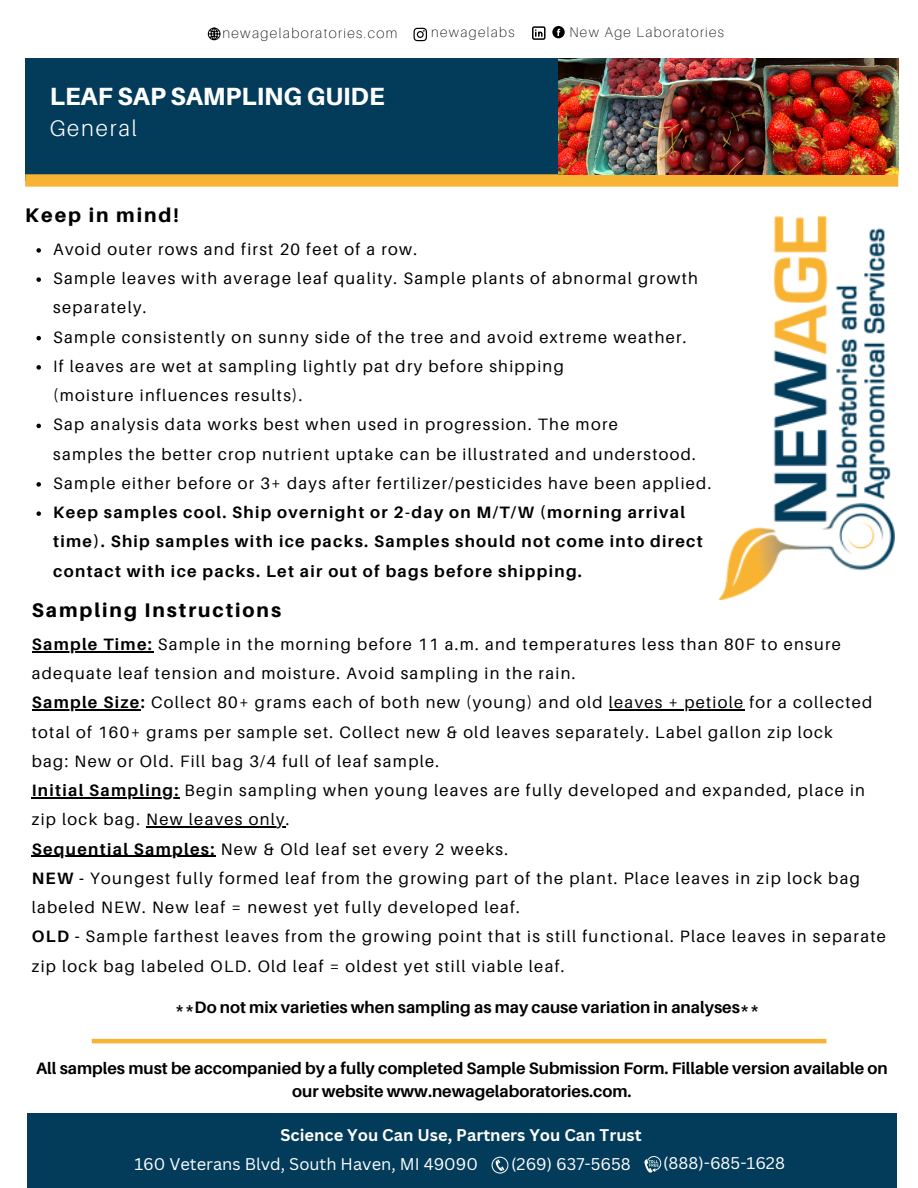
<style>
.page{position:relative;width:918px;height:1188px;background:#fff}
.page>*{position:absolute;margin:0;border:0;box-sizing:border-box;transform-origin:0 0}
.t1{font:800 24.9px "Aileron";color:#fff}
.t2{font:300 22.5px "Aileron";letter-spacing:.08em;color:#fff}
.t3{font:800 19.65px "Aileron";letter-spacing:.1em;color:#000}
.t4{font:16.5px/29.2px "Aileron";letter-spacing:.08em;color:#000}
.t5{font:700 16.5px/22.5px "Aileron";color:#000;text-align:center}
.t6{font:700 16.5px/29.2px "Aileron";letter-spacing:.08em;color:#000}
.t7{font:16.5px "Canva Sans";color:#fff}
.t8{font:700 16.5px "Canva Sans";color:#fff}
.t9{font:100 14.1px "Aileron";letter-spacing:.1em;color:#000}
.t10{font:100 13.95px "Aileron";letter-spacing:.1em;color:#000}
.s1{font-weight:700}
</style>
<div class="page">
<img style="left:719px;top:216px;width:175px;height:384px">
<div style="left:25px;top:58px;width:534px;height:122px;background:#033c5b"></div>
<div style="left:25px;top:174px;width:873px;height:13px;background:#f7b333"></div>
<svg style="left:208px;top:28px;width:12px;height:12px"></svg>
<svg style="left:414px;top:28px;width:13px;height:13px"></svg>
<svg style="left:552px;top:26px;width:13px;height:12px"></svg>
<svg style="left:532px;top:26px;width:14px;height:14px"></svg>
<img style="left:559px;top:58px;width:340px;height:116px">
<hr style="left:32px;top:651px;width:121px;height:1px;background:#000">
<hr style="left:32px;top:710px;width:109px;height:1px;background:#000">
<hr style="left:609px;top:710px;width:136px;height:1px;background:#000">
<hr style="left:32px;top:797px;width:148px;height:1px;background:#000">
<hr style="left:146px;top:827px;width:140px;height:1px;background:#000">
<hr style="left:32px;top:856px;width:102px;height:1px;background:#000">
<hr style="left:134px;top:856px;width:82px;height:1px;background:#000">
<hr style="left:92px;top:1039px;width:734px;height:4px;background:#f7b333">
<div style="left:27px;top:1114px;width:870px;height:74px;background:#033c5b"></div>
<svg style="left:492px;top:1157px;width:16px;height:17px"></svg>
<svg style="left:644px;top:1156px;width:17px;height:17px"></svg>
<svg style="left:36px;top:248px;width:5px;height:5px"></svg>
<svg style="left:36px;top:277px;width:5px;height:5px"></svg>
<svg style="left:36px;top:336px;width:5px;height:4px"></svg>
<svg style="left:36px;top:365px;width:5px;height:5px"></svg>
<svg style="left:36px;top:424px;width:5px;height:4px"></svg>
<svg style="left:36px;top:482px;width:5px;height:5px"></svg>
<svg style="left:36px;top:511px;width:5px;height:5px"></svg>
<p class="t9" style="left:222px;top:24px;width:177px">newagelaboratories.com</p>
<p class="t10" style="left:431px;top:24px;width:85px">newagelabs</p>
<p class="t10" style="left:569px;top:23px;width:156px">New Age Laboratories</p>
<p class="t1" style="left:50px;top:81px;width:336px">LEAF SAP SAMPLING GUIDE</p>
<p class="t2" style="left:50px;top:114px;width:89px">General</p>
<p class="t3" style="left:25px;top:203px;width:155px">Keep in mind!</p>
<p class="t4" style="left:53px;top:234px;width:365px">Avoid outer rows and first 20 feet of a row.</p>
<p class="t4" style="left:53px;top:263px;width:646px">Sample leaves with average leaf quality. Sample plants of abnormal growth separately.</p>
<p class="t4" style="left:53px;top:322px;width:635px">Sample consistently on sunny side of the tree and avoid extreme weather.</p>
<p class="t4" style="left:53px;top:351px;width:512px">If leaves are wet at sampling lightly pat dry before shipping (moisture influences results).</p>
<p class="t4" style="left:53px;top:410px;width:644px">Sap analysis data works best when used in progression. The more<br>samples the better crop nutrient uptake can be illustrated and understood.</p>
<p class="t4" style="left:53px;top:468px;width:660px">Sample either before or 3+ days after fertilizer/pesticides have been applied.</p>
<p class="t6" style="left:53px;top:497px;width:651px">Keep samples cool. Ship overnight or 2-day on M/T/W (morning arrival time). Ship samples with ice packs. Samples should not come into direct contact with ice packs. Let air out of bags before shipping.</p>
<p class="t3" style="left:32px;top:598px;width:251px">Sampling Instructions</p>
<p class="t4" style="left:32px;top:629px;width:811px"><span class="s1">Sample Time:</span> Sample in the morning before 11 a.m. and temperatures less than 80F to ensure adequate leaf tension and moisture. Avoid sampling in the rain.</p>
<p class="t4" style="left:32px;top:688px;width:842px"><span class="s1">Sample Size:</span> Collect 80+ grams each of both new (young) and old leaves + petiole for a collected total of 160+ grams per sample set. Collect new &amp; old leaves separately. Label gallon zip lock bag: New or Old. Fill bag 3/4 full of leaf sample.</p>
<p class="t4" style="left:32px;top:776px;width:835px"><span class="s1">Initial Sampling:</span> Begin sampling when young leaves are fully developed and expanded, place in zip lock bag. New leaves only.</p>
<p class="t4" style="left:32px;top:834px;width:478px"><span class="s1">Sequential Samples:</span> New &amp; Old leaf set every 2 weeks.</p>
<p class="t4" style="left:32px;top:863px;width:830px"><span class="s1">NEW -</span> Youngest fully formed leaf from the growing part of the plant. Place leaves in zip lock bag labeled NEW. New leaf = newest yet fully developed leaf.</p>
<p class="t4" style="left:32px;top:922px;width:856px"><span class="s1">OLD -</span> Sample farthest leaves from the growing point that is still functional. Place leaves in separate zip lock bag labeled OLD. Old leaf = oldest yet still viable leaf.</p>
<p class="t5" style="left:175px;top:996px;width:586px">**Do not mix varieties when sampling as may cause variation in analyses**</p>
<p class="t5" style="left:36px;top:1057px;width:853px">All samples must be accompanied by a fully completed Sample Submission Form. Fillable version available on our website www.newagelaboratories.com.</p>
<p class="t8" style="left:280px;top:1123px;width:363px">Science You Can Use, Partners You Can Trust</p>
<p class="t7" style="left:134px;top:1152px;width:345px">160 Veterans Blvd, South Haven, MI 49090</p>
<p class="t7" style="left:511px;top:1152px;width:121px">(269) 637-5658</p>
<p class="t7" style="left:663px;top:1151px;width:123px">(888)-685-1628</p>
</div>
